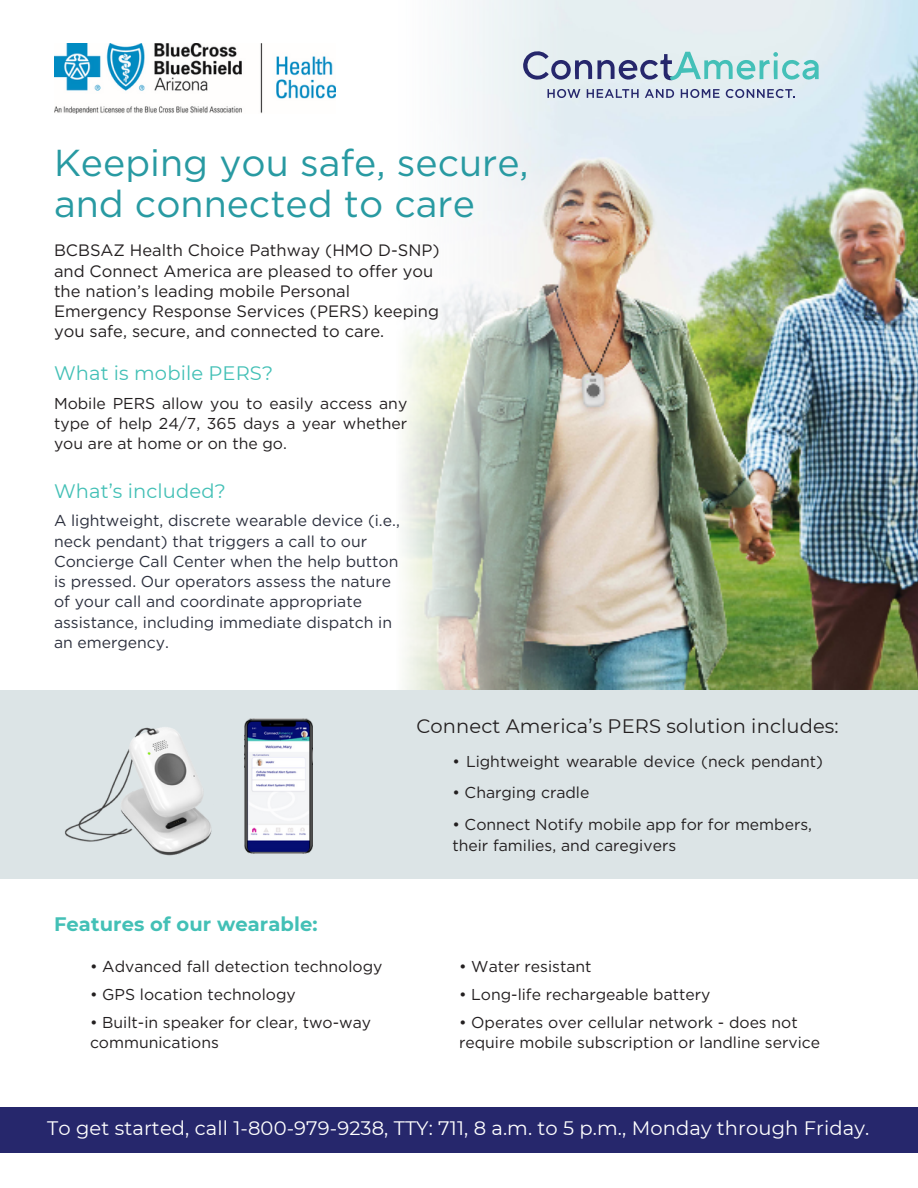
<style>
.page{position:relative;width:918px;height:1188px;background:#fff}
.page>*{position:absolute;margin:0;border:0;box-sizing:border-box;transform-origin:0 0}
.t1{font:37.5px/41.7px "Gotham";color:#289aa2}
.t2{font:19.5px "Montserrat";letter-spacing:.005em;color:#fff}
.t3{font:19.5px "Montserrat";letter-spacing:.005em;color:#231f20}
.t4{font:19.5px "Montserrat";letter-spacing:.005em;color:#43c0b6}
.t5{font:700 19.5px "Montserrat";letter-spacing:.005em;color:#43c0b6}
.t6{font:16.5px/20.2px "Gotham";color:#231f20}
.t7{font:15.75px/20.2px "Gotham";color:#231f20;text-align:justify}
.t8{font:15.75px/20.2px "Gotham";color:#2c303e}
</style>
<div class="page">
<img style="left:402px;top:0;width:516px;height:690px">
<div style="left:0;top:690px;width:918px;height:196px;background:#dce4e6"></div>
<img style="left:245px;top:718px;width:67px;height:135px">
<img style="left:64px;top:727px;width:148px;height:129px">
<svg style="left:523px;top:50px;width:296px;height:31px;background:#b3ccd6"></svg>
<svg style="left:548px;top:89px;width:32px;height:9px"></svg>
<svg style="left:587px;top:89px;width:52px;height:9px"></svg>
<svg style="left:645px;top:89px;width:29px;height:9px"></svg>
<svg style="left:681px;top:89px;width:39px;height:9px"></svg>
<svg style="left:726px;top:89px;width:69px;height:9px"></svg>
<div style="left:0;top:879px;width:918px;height:205px;background:#fff"></div>
<div style="left:0;top:1107px;width:918px;height:46px;background:#26276c"></div>
<img style="left:54px;top:44px;width:281px;height:69px">
<p class="t1" style="left:54px;top:141px;width:476px">Keeping you safe, secure, and connected to care</p>
<p class="t6" style="left:54px;top:240px;width:387px">BCBSAZ Health Choice Pathway (HMO D-SNP) and Connect America are pleased to offer you the nation’s leading mobile Personal Emergency Response Services (PERS) keeping you safe, secure, and connected to care.</p>
<p class="t4" style="left:54px;top:361px;width:221px">What is mobile PERS?</p>
<p class="t7" style="left:54px;top:393px;width:355px">Mobile PERS allow you to easily access any type of help 24/7, 365 days a year whether you are at home or on the go.</p>
<p class="t4" style="left:54px;top:479px;width:173px">What’s included?</p>
<p class="t8" style="left:54px;top:511px;width:347px">A lightweight, discrete wearable device (i.e., neck pendant) that triggers a call to our<br>Concierge Call Center when the help button</p>
<p class="t8" style="left:54px;top:571px;width:340px">is pressed. Our operators assess the nature of your call and coordinate appropriate assistance, including immediate dispatch in an emergency.</p>
<p class="t5" style="left:54px;top:912px;width:265px">Features of our wearable:</p>
<p class="t7" style="left:90px;top:956px;width:294px">• Advanced fall detection technology</p>
<p class="t7" style="left:90px;top:985px;width:207px">• GPS location technology</p>
<p class="t7" style="left:90px;top:1013px;width:283px">• Built-in speaker for clear, two-way</p>
<p class="t7" style="left:90px;top:1032px;width:130px">communications</p>
<p class="t3" style="left:416px;top:714px;width:424px">Connect America’s PERS solution includes:</p>
<p class="t7" style="left:452px;top:751px;width:372px">• Lightweight wearable device (neck pendant)</p>
<p class="t7" style="left:452px;top:783px;width:139px">• Charging cradle</p>
<p class="t7" style="left:452px;top:814px;width:361px">• Connect Notify mobile app for for members,</p>
<p class="t7" style="left:452px;top:836px;width:225px">their families, and caregivers</p>
<p class="t7" style="left:459px;top:956px;width:134px">• Water resistant</p>
<p class="t7" style="left:459px;top:985px;width:253px">• Long-life rechargeable battery</p>
<p class="t7" style="left:459px;top:1013px;width:340px">• Operates over cellular network - does not</p>
<p class="t7" style="left:459px;top:1032px;width:363px">require mobile subscription or landline service</p>
<p class="t2" style="left:47px;top:1117px;width:824px">To get started, call 1-800-979-9238, TTY: 711, 8 a.m. to 5 p.m., Monday through Friday.</p>
</div>
